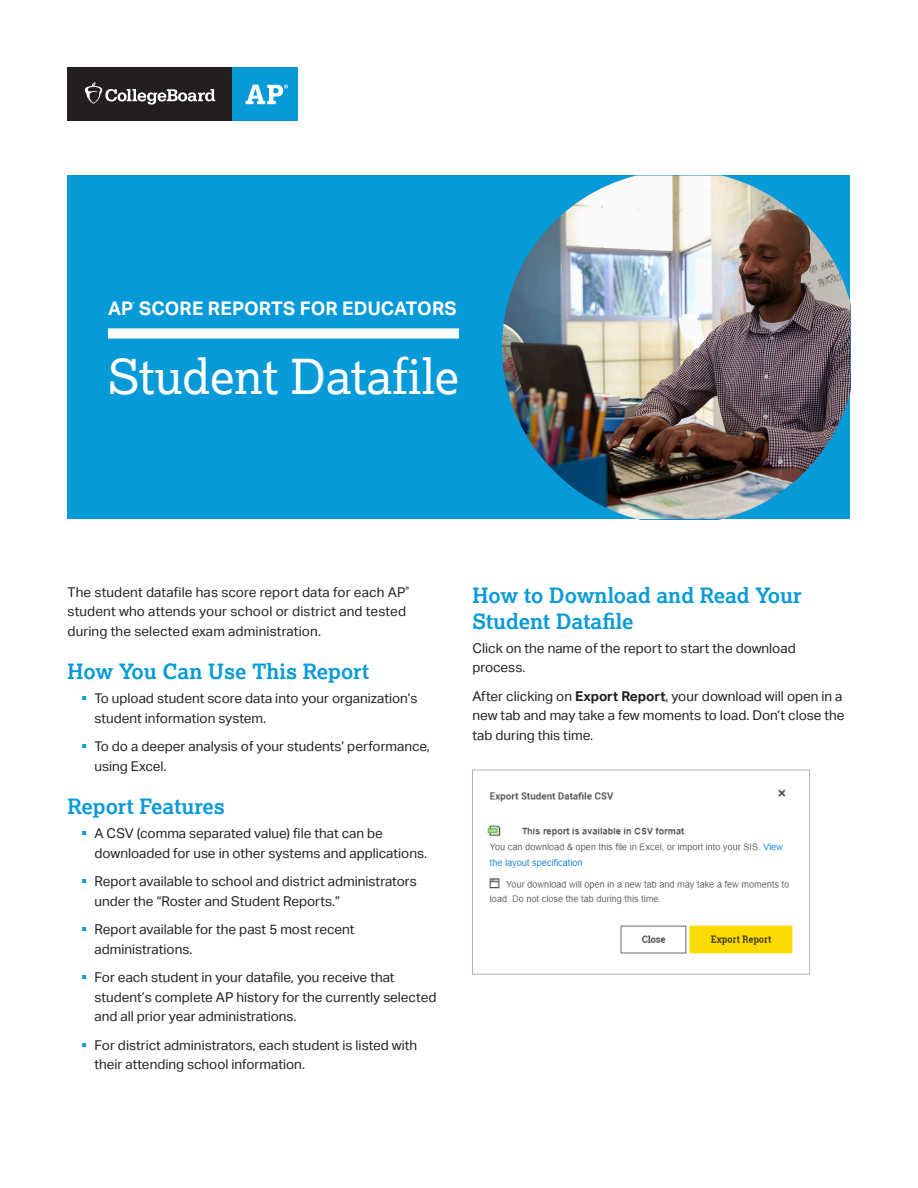
<style>
.page{position:relative;width:918px;height:1188px;background:#fff}
.page>*{position:absolute;margin:0;border:0;box-sizing:border-box;transform-origin:0 0}
.t1{font:48px "Lexia";color:#fff}
.t2{font:700 21px/25.5px "Lexia";color:#069ad9}
.t3{font:700 18.75px "Aktiv Grotesk";letter-spacing:.005em;color:#fff}
.t4{font:13.5px/19.5px "Aktiv Grotesk";color:#231f20}
.t5{font:700 4.35px "Aktiv Grotesk";color:#fff}
.s1{color:#069ad9}
.s2{font-weight:700}
</style>
<div class="page">
<div style="left:68px;top:68px;width:165px;height:54px;background:#231f20"></div>
<svg style="left:85px;top:82px;width:130px;height:23px"></svg>
<div style="left:233px;top:68px;width:65px;height:54px;background:#069ad9"></div>
<svg style="left:245px;top:85px;width:43px;height:19px"></svg>
<div style="left:68px;top:176px;width:782px;height:343px;background:#069ad9"></div>
<img style="left:502px;top:176px;width:348px;height:343px">
<div style="left:108px;top:328px;width:351px;height:11px;background:#fff"></div>
<img style="left:487px;top:789px;width:306px;height:165px">
<div style="left:472px;top:770px;width:338px;height:205px;border:1px solid #b0b1b5"></div>
<h3 class="t3" style="left:108px;top:297px;width:350px">AP SCORE REPORTS FOR EDUCATORS</h3>
<p class="t5" style="left:133px;top:301px;width:4px">®</p>
<h1 class="t1" style="left:108px;top:346px;width:353px">Student Datafile</h1>
<p class="t4" style="left:68px;top:582px;width:343px">The student datafile has score report data for each AP<sup>® </sup>student who attends your school or district and tested during the selected exam administration.</p>
<h2 class="t2" style="left:68px;top:658px;width:303px">How You Can Use This Report</h2>
<p class="t4" style="left:94px;top:689px;width:325px;text-indent:-14px"><span class="s1">▪</span> To upload student score data into your organization’s student information system.</p>
<p class="t4" style="left:94px;top:737px;width:337px;text-indent:-14px"><span class="s1">▪</span> To do a deeper analysis of your students’ performance, using Excel.</p>
<h2 class="t2" style="left:68px;top:793px;width:159px">Report Features</h2>
<p class="t4" style="left:94px;top:824px;width:334px;text-indent:-14px"><span class="s1">▪</span> A CSV (comma separated value) file that can be downloaded for use in other systems and applications.</p>
<p class="t4" style="left:94px;top:872px;width:324px;text-indent:-14px"><span class="s1">▪</span> Report available to school and district administrators under the “Roster and Student Reports.”</p>
<p class="t4" style="left:94px;top:920px;width:262px;text-indent:-14px"><span class="s1">▪</span> Report available for the past 5 most recent administrations.</p>
<p class="t4" style="left:94px;top:968px;width:343px;text-indent:-14px"><span class="s1">▪</span> For each student in your datafile, you receive that student’s complete AP history for the currently selected and all prior year administrations.</p>
<p class="t4" style="left:94px;top:1035px;width:324px;text-indent:-14px"><span class="s1">▪</span> For district administrators, each student is listed with their attending school information.</p>
<h2 class="t2" style="left:472px;top:582px;width:331px">How to Download and Read Your<br>Student Datafile</h2>
<p class="t4" style="left:472px;top:638px;width:325px">Click on the name of the report to start the download process.</p>
<p class="t4" style="left:472px;top:686px;width:373px">After clicking on <span class="s2">Export Report</span>, your download will open in a new tab and may take a few moments to load. Don’t close the tab during this time.</p>
</div>
